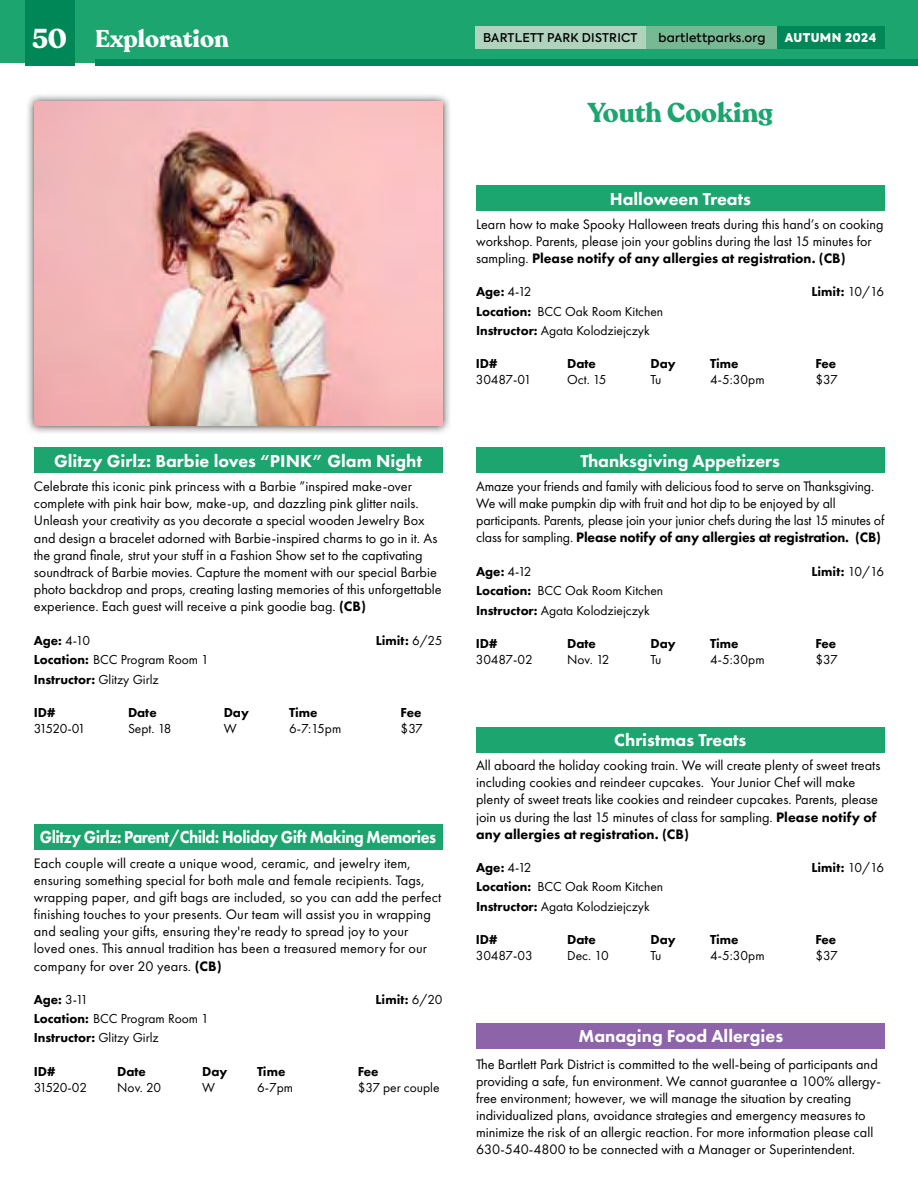
<style>
.page{position:relative;width:918px;height:1188px;background:#fff}
.page>*{position:absolute;margin:0;border:0;box-sizing:border-box;transform-origin:0 0}
.t1{font:700 27px "Recoleta";color:#1ca56f}
.BAC_Price_Table{font:700 24px "Recoleta";color:#fff}
.t2{font:800 18px "Futura PT";color:#fff}
.t3{font:800 18px "Futura PT";letter-spacing:-.03em;color:#fff;scale:.9 1}
.t4{font:14.25px/17.1px "Futura PT";color:#000}
.t5{font:13.5px "Futura PT";color:#000}
.t6{font:800 13.5px "Futura PT";color:#000}
.t7{font:500 12px "Axiforma";letter-spacing:.02em;color:#000}
.t8{font:900 12px "Axiforma";letter-spacing:.03em;color:#fff}
.s1{font-size:27px}
.s2{font-weight:800}
.s3{font-weight:400}
</style>
<div class="page">
<div style="left:34px;top:448px;width:408px;height:25px;background:#1ca56f"></div>
<div style="left:34px;top:824px;width:408px;height:26px;background:#1ca56f"></div>
<div style="left:476px;top:186px;width:409px;height:25px;background:#1ca56f"></div>
<div style="left:476px;top:448px;width:409px;height:25px;background:#1ca56f"></div>
<div style="left:476px;top:727px;width:409px;height:26px;background:#1ca56f"></div>
<div style="left:25px;top:92px;width:427px;height:343px;background:#000;opacity:.8"></div>
<img style="left:34px;top:101px;width:408px;height:325px">
<div style="left:476px;top:1023px;width:409px;height:26px;background:#8d64aa"></div>
<div style="left:0;top:0;width:918px;height:63px;background:#1ca56f"></div>
<div style="left:25px;top:0;width:49px;height:66px;background:#008758"></div>
<div style="left:475px;top:26px;width:174px;height:23px;background:#afd3bc"></div>
<div style="left:647px;top:26px;width:137px;height:23px;background:#76b993"></div>
<div style="left:777px;top:26px;width:107px;height:23px;background:#008758"></div>
<div style="left:95px;top:60px;width:823px;height:6px;background:#008758"></div>
<p class="BAC_Price_Table" style="left:32px;top:24px;width:198px"><span class="s1">50</span> Exploration</p>
<p class="t7" style="left:483px;top:30px;width:156px">BARTLETT PARK DISTRICT</p>
<p class="t7" style="left:658px;top:30px;width:108px">bartlettparks.org</p>
<p class="t8" style="left:785px;top:29px;width:93px">AUTUMN 2024</p>
<p class="t1" style="left:587px;top:96px;width:187px">Youth Cooking</p>
<p class="t2" style="left:610px;top:187px;width:143px">Halloween Treats</p>
<p class="t4" style="left:476px;top:215px;width:409px">Learn how to make Spooky Halloween treats during this hand’s on cooking workshop. Parents, please join your goblins during the last 15 minutes for sampling. <span class="s2">Please notify of any allergies at registration. (CB)</span></p>
<p class="t6" style="left:476px;top:283px;width:57px">Age: <span class="s3">4-12</span></p>
<p class="t6" style="left:811px;top:283px;width:74px">Limit: <span class="s3">10/16</span></p>
<p class="t6" style="left:476px;top:303px;width:57px">Location:</p>
<p class="t5" style="left:537px;top:303px;width:127px">BCC Oak Room Kitchen</p>
<p class="t2" style="left:54px;top:449px;width:370px">Glitzy Girlz: Barbie loves “PINK” Glam Night</p>
<p class="t4" style="left:34px;top:478px;width:409px">Celebrate this iconic pink princess with a Barbie ”inspired make-over complete with pink hair bow, make-up, and dazzling pink glitter nails.<br>Unleash your creativity as you decorate a special wooden Jewelry Box and design a bracelet adorned with Barbie-inspired charms to go in it. As the grand finale, strut your stuff in a Fashion Show set to the captivating soundtrack of Barbie movies. Capture the moment with our special Barbie photo backdrop and props, creating lasting memories of this unforgettable experience. Each guest will receive a pink goodie bag. <span class="s2">(CB)</span></p>
<p class="t6" style="left:34px;top:632px;width:58px">Age: <span class="s3">4-10</span></p>
<p class="t6" style="left:376px;top:632px;width:68px">Limit: <span class="s3">6/25</span></p>
<p class="t5" style="left:34px;top:652px;width:177px"><span class="s2">Location:</span> BCC Program Room 1</p>
<p class="t6" style="left:34px;top:671px;width:126px">Instructor: <span class="s3">Glitzy Girlz</span></p>
<p class="t6" style="left:128px;top:704px;width:30px">Date</p>
<p class="t5" style="left:128px;top:721px;width:45px">Sept. 18</p>
<p class="t6" style="left:289px;top:704px;width:30px">Time</p>
<p class="t5" style="left:289px;top:721px;width:54px">6-7:15pm</p>
<p class="t6" style="left:34px;top:704px;width:23px">ID#</p>
<p class="t5" style="left:34px;top:721px;width:53px">31520-01</p>
<p class="t6" style="left:224px;top:704px;width:27px">Day</p>
<p class="t5" style="left:224px;top:721px;width:14px">W</p>
<p class="t6" style="left:401px;top:704px;width:22px">Fee</p>
<p class="t5" style="left:401px;top:721px;width:24px">$37</p>
<p class="t3" style="left:40px;top:826px;width:442px">Glitzy Girlz: Parent/Child: Holiday Gift Making Memories</p>
<p class="t4" style="left:34px;top:855px;width:409px">Each couple will create a unique wood, ceramic, and jewelry item, ensuring something special for both male and female recipients. Tags, wrapping paper, and gift bags are included, so you can add the perfect finishing touches to your presents. Our team will assist you in wrapping and sealing your gifts, ensuring they're ready to spread joy to your loved ones. This annual tradition has been a treasured memory for our company for over 20 years. <span class="s2">(CB)</span></p>
<p class="t6" style="left:34px;top:991px;width:56px">Age: <span class="s3">3-11</span></p>
<p class="t6" style="left:376px;top:991px;width:68px">Limit: <span class="s3">6/20</span></p>
<p class="t5" style="left:34px;top:1011px;width:177px"><span class="s2">Location:</span> BCC Program Room 1</p>
<p class="t6" style="left:34px;top:1030px;width:126px">Instructor: <span class="s3">Glitzy Girlz</span></p>
<p class="t6" style="left:117px;top:1063px;width:30px">Date</p>
<p class="t5" style="left:117px;top:1080px;width:45px">Nov. 20</p>
<p class="t6" style="left:257px;top:1063px;width:30px">Time</p>
<p class="t5" style="left:257px;top:1080px;width:38px">6-7pm</p>
<p class="t6" style="left:34px;top:1063px;width:23px">ID#</p>
<p class="t5" style="left:34px;top:1080px;width:55px">31520-02</p>
<p class="t6" style="left:202px;top:1063px;width:27px">Day</p>
<p class="t5" style="left:202px;top:1080px;width:14px">W</p>
<p class="t6" style="left:358px;top:1063px;width:22px">Fee</p>
<p class="t5" style="left:358px;top:1080px;width:83px">$37 per couple</p>
<p class="t5" style="left:476px;top:322px;width:175px"><span class="s2">Instructor:</span> Agata Kolodziejczyk</p>
<p class="t6" style="left:476px;top:355px;width:23px">ID#</p>
<p class="t5" style="left:476px;top:372px;width:57px">30487-01</p>
<p class="t6" style="left:567px;top:355px;width:30px">Date</p>
<p class="t5" style="left:567px;top:372px;width:41px">Oct. 15</p>
<p class="t6" style="left:650px;top:355px;width:27px">Day</p>
<p class="t5" style="left:650px;top:372px;width:13px">Tu</p>
<p class="t6" style="left:710px;top:355px;width:30px">Time</p>
<p class="t5" style="left:710px;top:372px;width:56px">4-5:30pm</p>
<p class="t2" style="left:581px;top:449px;width:201px">Thanksgiving Appetizers</p>
<p class="t6" style="left:815px;top:355px;width:22px">Fee</p>
<p class="t5" style="left:815px;top:372px;width:24px">$37</p>
<p class="t4" style="left:476px;top:477px;width:410px">Amaze your friends and family with delicious food to serve on Thanksgiving.<br>We will make pumpkin dip with fruit and hot dip to be enjoyed by all participants. Parents, please join your junior chefs during the last 15 minutes of class for sampling. <span class="s2">Please notify of any allergies at registration. (CB)</span></p>
<p class="t6" style="left:476px;top:563px;width:57px">Age: <span class="s3">4-12</span></p>
<p class="t6" style="left:811px;top:563px;width:74px">Limit: <span class="s3">10/16</span></p>
<p class="t6" style="left:476px;top:582px;width:57px">Location:</p>
<p class="t5" style="left:537px;top:583px;width:127px">BCC Oak Room Kitchen</p>
<p class="t5" style="left:476px;top:602px;width:175px"><span class="s2">Instructor:</span> Agata Kolodziejczyk</p>
<p class="t6" style="left:476px;top:635px;width:23px">ID#</p>
<p class="t5" style="left:476px;top:651px;width:58px">30487-02</p>
<p class="t6" style="left:567px;top:635px;width:30px">Date</p>
<p class="t5" style="left:567px;top:651px;width:44px">Nov. 12</p>
<p class="t6" style="left:650px;top:635px;width:27px">Day</p>
<p class="t5" style="left:650px;top:651px;width:13px">Tu</p>
<p class="t6" style="left:710px;top:635px;width:30px">Time</p>
<p class="t5" style="left:710px;top:651px;width:56px">4-5:30pm</p>
<p class="t2" style="left:614px;top:729px;width:134px">Christmas Treats</p>
<p class="t6" style="left:815px;top:635px;width:22px">Fee</p>
<p class="t5" style="left:815px;top:651px;width:24px">$37</p>
<p class="t4" style="left:476px;top:757px;width:406px">All aboard the holiday cooking train. We will create plenty of sweet treats including cookies and reindeer cupcakes. Your Junior Chef will make plenty of sweet treats like cookies and reindeer cupcakes. Parents, please join us during the last 15 minutes of class for sampling. <span class="s2">Please notify of any allergies at registration. (CB)</span></p>
<p class="t6" style="left:476px;top:859px;width:57px">Age: <span class="s3">4-12</span></p>
<p class="t6" style="left:811px;top:859px;width:74px">Limit: <span class="s3">10/16</span></p>
<p class="t6" style="left:476px;top:879px;width:57px">Location:</p>
<p class="t5" style="left:537px;top:879px;width:127px">BCC Oak Room Kitchen</p>
<p class="t5" style="left:476px;top:898px;width:175px"><span class="s2">Instructor:</span> Agata Kolodziejczyk</p>
<p class="t6" style="left:476px;top:931px;width:23px">ID#</p>
<p class="t5" style="left:476px;top:948px;width:58px">30487-03</p>
<p class="t6" style="left:567px;top:931px;width:30px">Date</p>
<p class="t5" style="left:567px;top:948px;width:43px">Dec. 10</p>
<p class="t6" style="left:650px;top:931px;width:27px">Day</p>
<p class="t5" style="left:650px;top:948px;width:13px">Tu</p>
<p class="t6" style="left:710px;top:931px;width:30px">Time</p>
<p class="t5" style="left:710px;top:948px;width:56px">4-5:30pm</p>
<p class="t2" style="left:579px;top:1025px;width:206px">Managing Food Allergies</p>
<p class="t6" style="left:815px;top:931px;width:22px">Fee</p>
<p class="t5" style="left:815px;top:948px;width:24px">$37</p>
<p class="t4" style="left:476px;top:1055px;width:406px">The Bartlett Park District is committed to the well-being of participants and providing a safe, fun environment. We cannot guarantee a 100% allergy&shy;free environment; however, we will manage the situation by creating individualized plans, avoidance strategies and emergency measures to minimize the risk of an allergic reaction. For more information please call 630-540-4800 to be connected with a Manager or Superintendent.</p>
</div>
